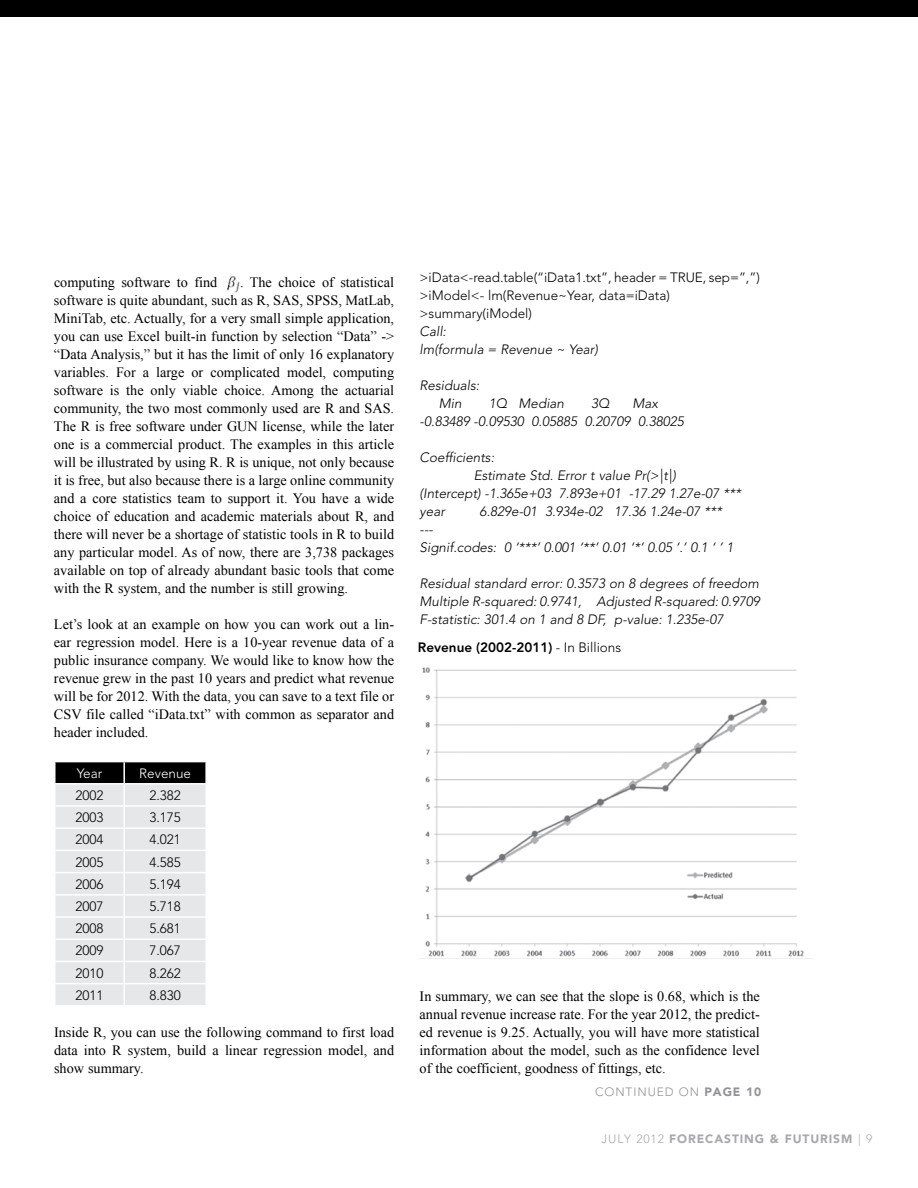
<style>
.page{position:relative;width:918px;height:1188px;background:#fff}
.page>*{position:absolute;margin:0;border:0;box-sizing:border-box;transform-origin:0 0}
.t1{font:14.25px/18px "Times New Roman";color:#000;text-align:justify}
.t2{font:italic 300 13.5px/18px "Avenir LT Std";color:#000}
.t3{font:300 13.5px/18px "Avenir LT Std";color:#000}
.t4{font:800 13.5px "Avenir";color:#000}
.t5{font:300 13.5px "Avenir LT Std";color:#fff}
.t6{font:900 12px "Avenir LT Std";letter-spacing:.075em;color:#a7a9ac}
.t7{font:300 12px "Avenir LT Std";letter-spacing:.075em;color:#919396}
.s1{font-weight:300}
.s2{font-weight:900}
</style>
<div class="page">
<div style="left:0;top:0;width:918px;height:16px;background:#000"></div>
<img style="left:226px;top:276px;width:14px;height:17px">
<svg style="left:56px;top:762px;width:149px;height:243px;background:#d1d2d3"></svg>
<hr style="left:54px;top:783px;width:70px;height:2px;background:#fff">
<hr style="left:124px;top:783px;width:83px;height:2px;background:#fff">
<hr style="left:54px;top:805px;width:70px;height:2px;background:#fff">
<hr style="left:124px;top:805px;width:83px;height:2px;background:#fff">
<hr style="left:54px;top:827px;width:70px;height:2px;background:#fff">
<hr style="left:124px;top:827px;width:83px;height:2px;background:#fff">
<hr style="left:54px;top:850px;width:70px;height:1px;background:#fff">
<hr style="left:124px;top:850px;width:83px;height:1px;background:#fff">
<hr style="left:54px;top:872px;width:70px;height:1px;background:#fff">
<hr style="left:124px;top:872px;width:83px;height:1px;background:#fff">
<hr style="left:54px;top:894px;width:70px;height:2px;background:#fff">
<hr style="left:124px;top:894px;width:83px;height:2px;background:#fff">
<hr style="left:54px;top:916px;width:70px;height:2px;background:#fff">
<hr style="left:124px;top:916px;width:83px;height:2px;background:#fff">
<hr style="left:54px;top:938px;width:70px;height:2px;background:#fff">
<hr style="left:124px;top:938px;width:83px;height:2px;background:#fff">
<hr style="left:54px;top:961px;width:70px;height:1px;background:#fff">
<hr style="left:124px;top:961px;width:83px;height:1px;background:#fff">
<hr style="left:54px;top:983px;width:70px;height:1px;background:#fff">
<hr style="left:124px;top:983px;width:83px;height:1px;background:#fff">
<hr style="left:123px;top:762px;width:2px;height:21px;background:#fff">
<hr style="left:123px;top:785px;width:2px;height:20px;background:#fff">
<hr style="left:123px;top:807px;width:2px;height:20px;background:#fff">
<hr style="left:123px;top:829px;width:2px;height:21px;background:#fff">
<hr style="left:123px;top:851px;width:2px;height:21px;background:#fff">
<hr style="left:123px;top:873px;width:2px;height:21px;background:#fff">
<hr style="left:123px;top:896px;width:2px;height:20px;background:#fff">
<hr style="left:123px;top:918px;width:2px;height:20px;background:#fff">
<hr style="left:123px;top:940px;width:2px;height:21px;background:#fff">
<hr style="left:123px;top:962px;width:2px;height:21px;background:#fff">
<hr style="left:123px;top:984px;width:2px;height:21px;background:#fff">
<img style="left:422px;top:667px;width:382px;height:290px">
<p class="t1" style="left:54px;top:273px;width:342px;text-indent:186px">. The choice of statistical software is quite abundant, such as R, SAS, SPSS, MatLab, MiniTab, etc. Actually, for a very small simple application, you can use Excel built-in function by selection “Data” -&gt; “Data Analysis,” but it has the limit of only 16 explanatory variables. For a large or complicated model, computing software is the only viable choice. Among the actuarial community, the two most commonly used are R and SAS.<br>The R is free software under GUN license, while the later one is a commercial product. The examples in this article will be illustrated by using R. R is unique, not only because it is free, but also because there is a large online community and a core statistics team to support it. You have a wide choice of education and academic materials about R, and there will never be a shortage of statistic tools in R to build any particular model. As of now, there are 3,738 packages available on top of already abundant basic tools that come with the R system, and the number is still growing.</p>
<p class="t1" style="left:54px;top:615px;width:342px">Let’s look at an example on how you can work out a lin&shy;ear regression model. Here is a 10-year revenue data of a public insurance company. We would like to know how the revenue grew in the past 10 years and predict what revenue will be for 2012. With the data, you can save to a text file or CSV file called “iData.txt” with common as separator and header included.</p>
<p class="t5" style="left:77px;top:765px;width:27px">Year</p>
<p class="t5" style="left:139px;top:765px;width:53px">Revenue</p>
<p class="t3" style="left:75px;top:786px;width:30px">2002</p>
<p class="t3" style="left:149px;top:786px;width:33px">2.382</p>
<p class="t3" style="left:75px;top:809px;width:30px">2003</p>
<p class="t3" style="left:149px;top:809px;width:33px">3.175</p>
<p class="t3" style="left:75px;top:831px;width:30px">2004</p>
<p class="t3" style="left:149px;top:831px;width:33px">4.021</p>
<p class="t3" style="left:75px;top:853px;width:30px">2005</p>
<p class="t3" style="left:149px;top:853px;width:33px">4.585</p>
<p class="t3" style="left:75px;top:875px;width:30px">2006</p>
<p class="t3" style="left:149px;top:875px;width:33px">5.194</p>
<p class="t3" style="left:75px;top:897px;width:30px">2007</p>
<p class="t3" style="left:149px;top:897px;width:33px">5.718</p>
<p class="t3" style="left:75px;top:920px;width:30px">2008</p>
<p class="t3" style="left:149px;top:920px;width:33px">5.681</p>
<p class="t3" style="left:75px;top:942px;width:30px">2009</p>
<p class="t3" style="left:149px;top:942px;width:33px">7.067</p>
<p class="t3" style="left:75px;top:964px;width:30px">2010</p>
<p class="t3" style="left:149px;top:964px;width:33px">8.262</p>
<p class="t3" style="left:75px;top:986px;width:30px">2011</p>
<p class="t3" style="left:149px;top:986px;width:33px">8.830</p>
<p class="t1" style="left:54px;top:1023px;width:342px">Inside R, you can use the following command to first load data into R system, build a linear regression model, and show summary.</p>
<p class="t1" style="left:54px;top:273px;width:165px">computing software to find</p>
<p class="t3" style="left:420px;top:269px;width:342px">&gt;iData&lt;-read.table(“iData1.txt”, header = TRUE, sep=”,”) &gt;iModel&lt;- lm(Revenue~Year, data=iData) &gt;summary(iModel)</p>
<p class="t2" style="left:420px;top:323px;width:180px">Call:<br>lm(formula = Revenue ~ Year)</p>
<p class="t2" style="left:420px;top:377px;width:61px;text-align:center">Residuals:<br>Min</p>
<p class="t2" style="left:489px;top:395px;width:77px">1Q Median</p>
<p class="t2" style="left:591px;top:395px;width:20px">3Q</p>
<p class="t2" style="left:420px;top:395px;width:266px;text-indent:213px">Max -0.83489 -0.09530 0.05885 0.20709 0.38025</p>
<p class="t2" style="left:420px;top:449px;width:76px">Coefficients:</p>
<p class="t2" style="left:474px;top:467px;width:204px">Estimate Std. Error t value Pr(&gt;|t|)</p>
<p class="t2" style="left:420px;top:485px;width:323px">(Intercept) -1.365e+03 7.893e+01 -17.29 1.27e-07 ***</p>
<p class="t2" style="left:420px;top:503px;width:27px">year</p>
<p class="t2" style="left:480px;top:503px;width:244px">6.829e-01 3.934e-02 17.36 1.24e-07 ***</p>
<p class="t2" style="left:420px;top:521px;width:315px">---<br>Signif.codes: 0 ‘***’ 0.001 ‘**’ 0.01 ‘*’ 0.05 ‘.’ 0.1 ‘ ’ 1</p>
<p class="t2" style="left:420px;top:575px;width:342px;text-align:justify">Residual standard error: 0.3573 on 8 degrees of freedom Multiple R-squared: 0.9741, Adjusted R-squared: 0.9709<br>F-statistic: 301.4 on 1 and 8 DF, p-value: 1.235e-07</p>
<p class="t4" style="left:418px;top:639px;width:205px">Revenue (2002-2011) <span class="s1">- In Billions</span></p>
<p class="t1" style="left:420px;top:987px;width:342px">In summary, we can see that the slope is 0.68, which is the annual revenue increase rate. For the year 2012, the predict&shy;ed revenue is 9.25. Actually, you will have more statistical information about the model, such as the confidence level of the coefficient, goodness of fittings, etc.</p>
<p class="t7" style="left:595px;top:1084px;width:168px">CONTINUED ON <span class="s2">PAGE 10</span></p>
<p class="t6" style="left:602px;top:1132px;width:272px"><span class="s1">JU LY 2012</span> FORECASTING &amp; FUTURISM <span class="s1">| 9</span></p>
</div>
